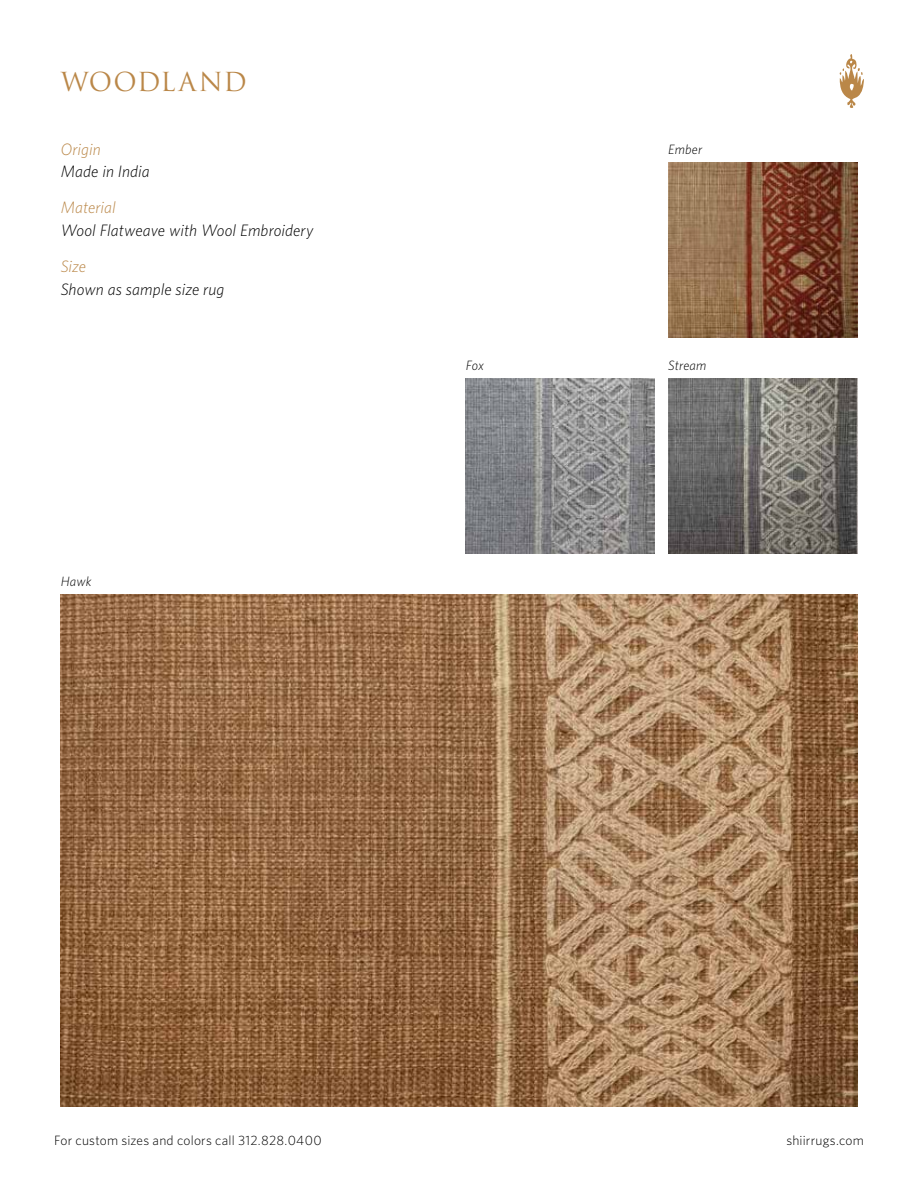
<style>
.page{position:relative;width:918px;height:1188px;background:#fff}
.page>*{position:absolute;margin:0;border:0;box-sizing:border-box;transform-origin:0 0}
.t1{font:25.5px "Trajan Pro 3";letter-spacing:.03em;color:#ba8748}
.t2{font:italic 300 16.5px "Whitney";letter-spacing:.005em;color:#000}
.t3{font:italic 300 16.5px "Whitney";letter-spacing:.005em;color:#ba8748}
.t4{font:300 13.5px "Whitney";letter-spacing:.015em;color:#000}
.t5{font:italic 300 13.5px "Whitney";letter-spacing:.015em;color:#000}
</style>
<div class="page">
<svg style="left:839px;top:54px;width:25px;height:54px"></svg>
<img style="left:61px;top:594px;width:796px;height:513px">
<img style="left:466px;top:378px;width:189px;height:176px">
<img style="left:668px;top:162px;width:189px;height:176px">
<img style="left:668px;top:378px;width:189px;height:176px">
<h1 class="t1" style="left:61px;top:64px;width:188px">WOODLAND</h1>
<p class="t3" style="left:61px;top:138px;width:41px">Origin</p>
<p class="t2" style="left:61px;top:160px;width:90px">Made in India</p>
<p class="t3" style="left:61px;top:196px;width:57px">Material</p>
<p class="t2" style="left:61px;top:219px;width:254px">Wool Flatweave with Wool Embroidery</p>
<p class="t3" style="left:61px;top:255px;width:27px">Size</p>
<p class="t2" style="left:61px;top:278px;width:165px">Shown as sample size rug</p>
<p class="t5" style="left:61px;top:572px;width:32px">Hawk</p>
<p class="t5" style="left:668px;top:140px;width:36px">Ember</p>
<p class="t5" style="left:466px;top:356px;width:20px">Fox</p>
<p class="t5" style="left:668px;top:356px;width:40px">Stream</p>
<p class="t4" style="left:54px;top:1131px;width:269px">For custom sizes and colors call 312.828.0400</p>
<p class="t4" style="left:786px;top:1131px;width:79px">shiirrugs.com</p>
</div>
